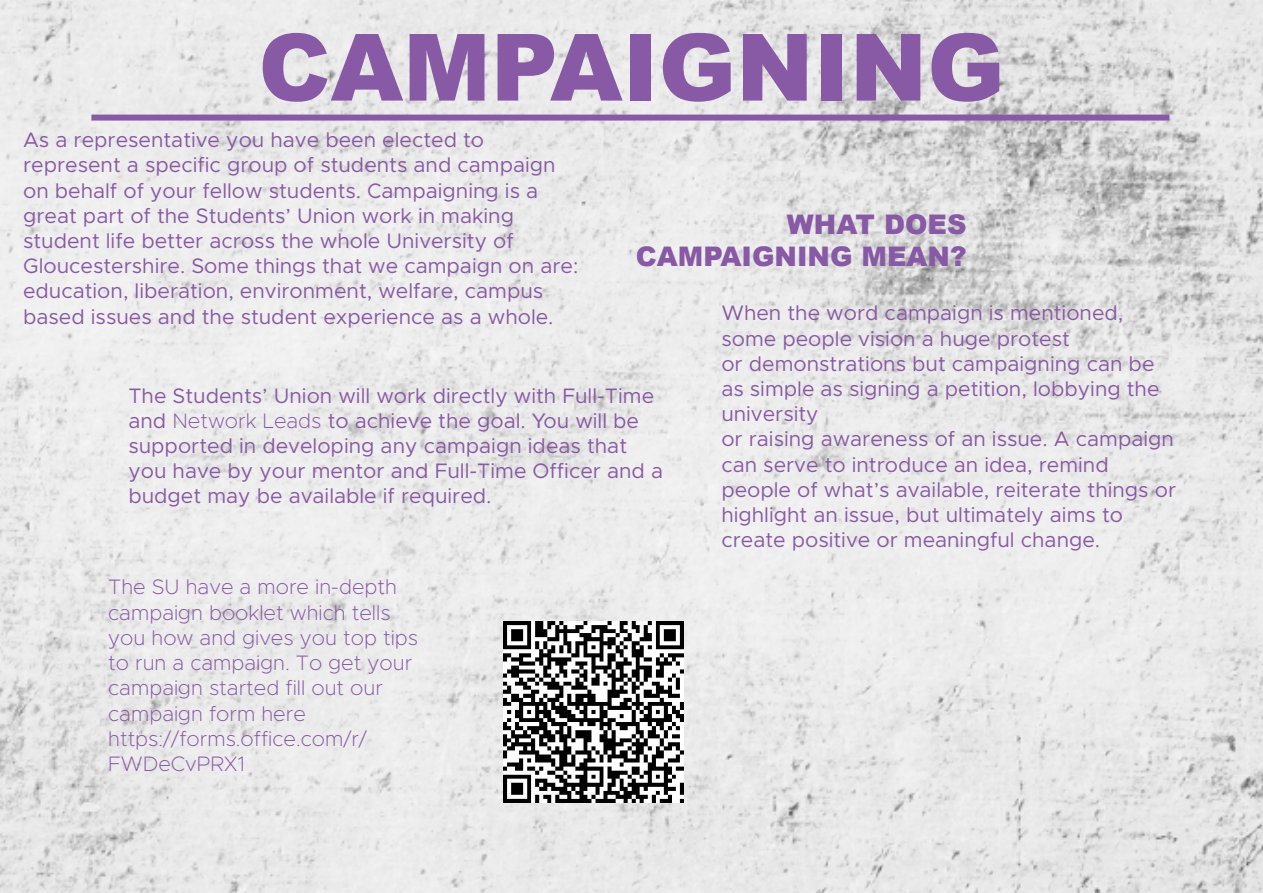
<style>
.page{position:relative;width:1263px;height:893px;background:#fff}
.page>*{position:absolute;margin:0;border:0;box-sizing:border-box;transform-origin:0 0}
.t1{font:900 93px "Arial";color:#8859a4}
.t2{font:900 27px/32.4px "Arial";color:#8859a5;text-align:right}
.t3{font:21px/25.2px "Metropolis";color:#8859a4}
.t4{font:200 21px/25.2px "Metropolis";color:#8859a5}
.s1{font-weight:200}
</style>
<div class="page">
<img style="left:0;top:0;width:1263px;height:893px">
<div style="left:91px;top:115px;width:1078px;height:6px;background:#8859a4"></div>
<img style="left:503px;top:622px;width:181px;height:180px">
<p class="t1" style="left:258px;top:0;width:748px">CAMPAIGNING</p>
<p class="t3" style="left:23px;top:127px;width:557px">As a representative you have been elected to represent a specific group of students and campaign on behalf of your fellow students. Campaigning is a great part of the Students’ Union work in making student life better across the whole University of Gloucestershire. Some things that we campaign on are: education, liberation, environment, welfare, campus based issues and the student experience as a whole.</p>
<p class="t2" style="left:636px;top:207px;width:332px">WHAT DOES<br>CAMPAIGNING MEAN?</p>
<p class="t3" style="left:721px;top:300px;width:456px">When the word campaign is mentioned, some people vision a huge protest<br>or demonstrations but campaigning can be as simple as signing a petition, lobbying the university<br>or raising awareness of an issue. A campaign can serve to introduce an idea, remind people of what’s available, reiterate things or highlight an issue, but ultimately aims to create positive or meaningful change.</p>
<p class="t3" style="left:128px;top:383px;width:536px">The Students’ Union will work directly with Full-Time and <span class="s1">Network Leads</span> to achieve the goal. You will be supported in developing any campaign ideas that you have by your mentor and Full-Time Officer and a budget may be available if required.</p>
<p class="t4" style="left:108px;top:574px;width:311px">The SU have a more in-depth campaign booklet which tells you how and gives you top tips to run a campaign. To get your campaign started fill out our campaign form here https://forms.office.com/r/<br>FWDeCvPRX1</p>
</div>
